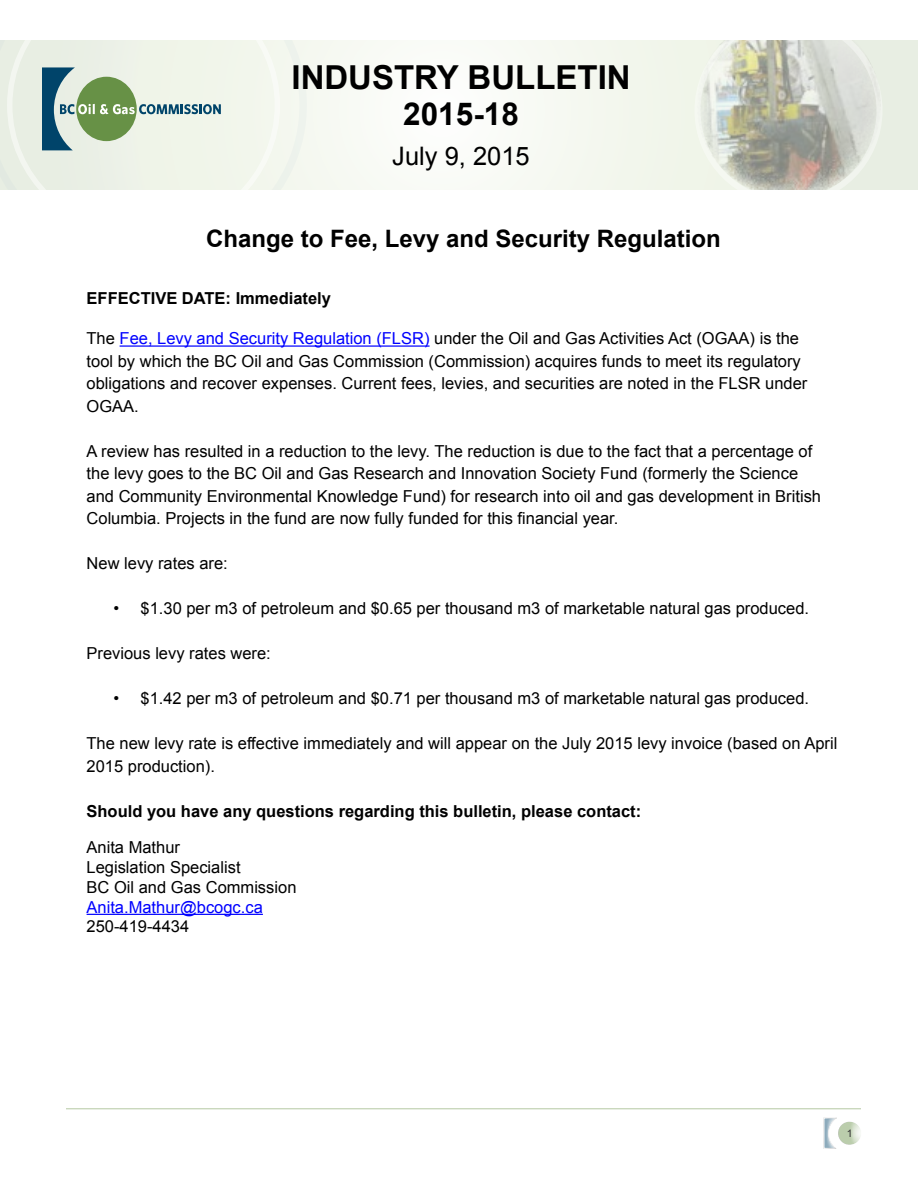
<style>
.page{position:relative;width:918px;height:1188px;background:#fff}
.page>*{position:absolute;margin:0;border:0;box-sizing:border-box;transform-origin:0 0}
.t1{font:700 33px "Arial";color:#000}
.t2{font:700 31.5px "Arial";color:#000}
.t3{font:25.5px "Arial";color:#000}
.t4{font:700 24px "Arial";color:#000}
.t5{font:16.5px/22.5px "Arial";color:#000}
.t6{font:700 16.5px "Arial";color:#000}
.t7{font:16.5px "Arial";color:#00f}
.t8{font:10.5px "Arial";color:#333334}
.s1{color:#00f}
</style>
<div class="page">
<hr style="left:66px;top:1108px;width:795px;height:1px;background:#b1c69e">
<svg style="left:847px;top:1121px;width:14px;height:24px"></svg>
<svg style="left:830px;top:1108px;width:17px;height:41px"></svg>
<div style="left:813px;top:1108px;width:17px;height:42px;background:#000;opacity:.75"></div>
<svg style="left:307px;top:40px;width:611px;height:150px"></svg>
<img style="left:697px;top:13px;width:184px;height:185px;border-radius:92px">
<svg style="left:0;top:40px;width:307px;height:150px"></svg>
<div style="left:7px;top:40px;width:273px;height:150px;background:#f0f4e9"></div>
<div style="left:0;top:190px;width:918px;height:71px;background:#fff"></div>
<div style="left:0;top:0;width:918px;height:40px;background:#fff"></div>
<svg style="left:42px;top:67px;width:179px;height:83px;background:#b4c8b8"></svg>
<hr style="left:120px;top:345px;width:310px;height:2px;background:#00f">
<hr style="left:87px;top:914px;width:176px;height:1px;background:#00f">
<h1 class="t1" style="left:292px;top:54px;width:341px">INDUSTRY BULLETIN</h1>
<h2 class="t2" style="left:403px;top:92px;width:117px">2015-18</h2>
<h3 class="t3" style="left:392px;top:138px;width:139px">July 9, 2015</h3>
<h3 class="t4" style="left:206px;top:221px;width:516px">Change to Fee, Levy and Security Regulation</h3>
<p class="t6" style="left:87px;top:286px;width:246px">EFFECTIVE DATE: Immediately</p>
<p class="t5" style="left:87px;top:327px;width:722px">The <span class="s1">Fee, Levy and Security Regulation (FLSR)</span> under the Oil and Gas Activities Act (OGAA) is the tool by which the BC Oil and Gas Commission (Commission) acquires funds to meet its regulatory obligations and recover expenses. Current fees, levies, and securities are noted in the FLSR under OGAA.</p>
<p class="t5" style="left:87px;top:440px;width:736px">A review has resulted in a reduction to the levy. The reduction is due to the fact that a percentage of the levy goes to the BC Oil and Gas Research and Innovation Society Fund (formerly the Science and Community Environmental Knowledge Fund) for research into oil and gas development in British Columbia. Projects in the fund are now fully funded for this financial year.</p>
<p class="t5" style="left:87px;top:552px;width:143px">New levy rates are:</p>
<p class="t5" style="left:114px;top:597px;width:697px">• $1.30 per m3 of petroleum and $0.65 per thousand m3 of marketable natural gas produced.</p>
<p class="t5" style="left:87px;top:642px;width:186px">Previous levy rates were:</p>
<p class="t5" style="left:114px;top:687px;width:697px">• $1.42 per m3 of petroleum and $0.71 per thousand m3 of marketable natural gas produced.</p>
<p class="t5" style="left:87px;top:732px;width:752px">The new levy rate is effective immediately and will appear on the July 2015 levy invoice (based on April<br>2015 production).</p>
<p class="t6" style="left:87px;top:799px;width:556px">Should you have any questions regarding this bulletin, please contact:</p>
<p class="t5" style="left:87px;top:837px;width:211px;line-height:19.8px">Anita Mathur<br>Legislation Specialist<br>BC Oil and Gas Commission</p>
<p class="t7" style="left:87px;top:895px;width:178px">Anita.Mathur@bcogc.ca</p>
<p class="t5" style="left:87px;top:915px;width:104px">250-419-4434</p>
<p class="t8" style="left:847px;top:1126px;width:7px">1</p>
</div>
